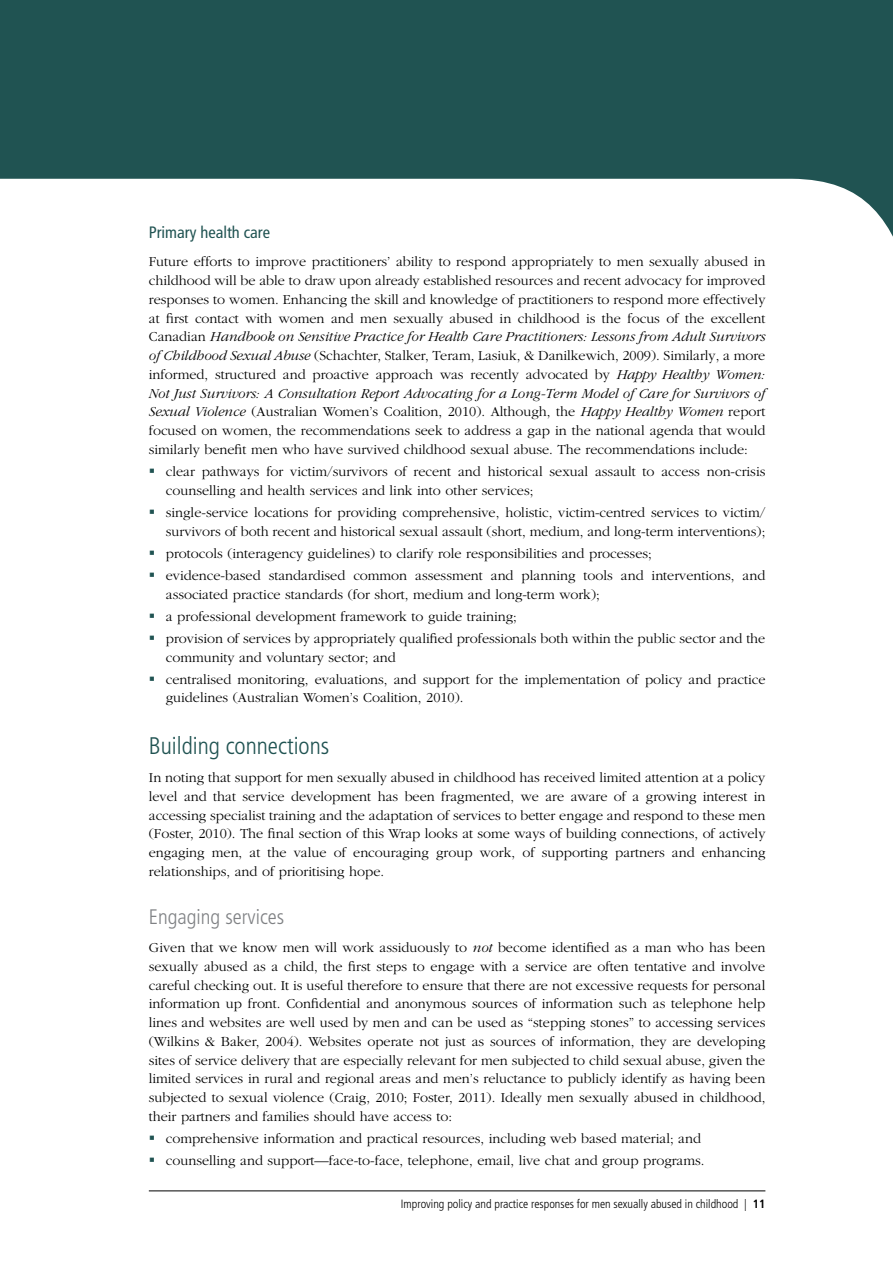
<style>
.page{position:relative;width:893px;height:1263px;background:#fff}
.page>*{position:absolute;margin:0;border:0;box-sizing:border-box;transform-origin:0 0}
.Heading_1{font:300 condensed 24px "Frutiger LT";color:#205352}
.Heading_2{font:300 condensed 21px "Frutiger LT";color:#808285}
.Heading_3{font:condensed 16.5px "Frutiger LT";color:#205352}
.Body_text{font:300 14.25px/18.8px "Garamond";color:#000}
.t1{font:300 condensed 12px "Frutiger LT";color:#000}
.s1{font-style:italic}
.s2{color:#205352}
.s3{font-weight:700}
</style>
<div class="page">
<hr style="left:149px;top:1190px;width:616px;height:1px;background:#000">
<svg style="left:0;top:0;width:893px;height:237px;fill:#205352"></svg>
<h4 class="Heading_3" style="left:149px;top:222px;width:123px">Primary health care</h4>
<p class="Body_text" style="left:149px;top:253px;width:618px;text-align:justify">Future efforts to improve practitioners’ ability to respond appropriately to men sexually abused in childhood will be able to draw upon already established resources and recent advocacy for improved responses to women. Enhancing the skill and knowledge of practitioners to respond more effectively at first contact with women and men sexually abused in childhood is the focus of the excellent Canadian <span class="s1">Handbook on Sensitive Practice for Health Care Practitioners: Lessons from Adult Survivors of Childhood Sexual Abuse</span> (Schachter, Stalker, Teram, Lasiuk, &amp; Danilkewich, 2009). Similarly, a more informed, structured and proactive approach was recently advocated by <span class="s1">Happy Healthy Women:<br>Not Just Survivors: A Consultation Report Advocating for a Long-Term Model of Care for Survivors of Sexual Violence</span> (Australian Women’s Coalition, 2010). Although, the <span class="s1">Happy Healthy Women</span> report focused on women, the recommendations seek to address a gap in the national agenda that would similarly benefit men who have survived childhood sexual abuse. The recommendations include:</p>
<p class="Body_text" style="left:166px;top:462px;width:601px;text-indent:-17px"><span class="s2">▪</span> clear pathways for victim/survivors of recent and historical sexual assault to access non-crisis counselling and health services and link into other services;</p>
<p class="Body_text" style="left:149px;top:503px;width:618px;text-align:right"><span class="s2">▪</span> single-service locations for providing comprehensive, holistic, victim-centred services to victim/ survivors of both recent and historical sexual assault (short, medium, and long-term interventions);</p>
<p class="Body_text" style="left:149px;top:544px;width:505px"><span class="s2">▪</span> protocols (interagency guidelines) to clarify role responsibilities and processes;</p>
<p class="Body_text" style="left:166px;top:566px;width:601px;text-indent:-17px"><span class="s2">▪</span> evidence-based standardised common assessment and planning tools and interventions, and associated practice standards (for short, medium and long-term work);</p>
<p class="Body_text" style="left:149px;top:607px;width:370px"><span class="s2">▪</span> a professional development framework to guide training;</p>
<p class="Body_text" style="left:166px;top:629px;width:601px;text-indent:-17px"><span class="s2">▪</span> provision of services by appropriately qualified professionals both within the public sector and the community and voluntary sector; and</p>
<p class="Body_text" style="left:166px;top:670px;width:601px;text-indent:-17px"><span class="s2">▪</span> centralised monitoring, evaluations, and support for the implementation of policy and practice guidelines (Australian Women’s Coalition, 2010).</p>
<h2 class="Heading_1" style="left:149px;top:732px;width:182px">Building connections</h2>
<p class="Body_text" style="left:149px;top:769px;width:618px;text-align:justify">In noting that support for men sexually abused in childhood has received limited attention at a policy level and that service development has been fragmented, we are aware of a growing interest in accessing specialist training and the adaptation of services to better engage and respond to these men (Foster, 2010). The final section of this Wrap looks at some ways of building connections, of actively engaging men, at the value of encouraging group work, of supporting partners and enhancing relationships, and of prioritising hope.</p>
<h3 class="Heading_2" style="left:149px;top:904px;width:137px">Engaging services</h3>
<p class="Body_text" style="left:149px;top:938px;width:618px;text-align:justify">Given that we know men will work assiduously to <span class="s1">not</span> become identified as a man who has been sexually abused as a child, the first steps to engage with a service are often tentative and involve careful checking out. It is useful therefore to ensure that there are not excessive requests for personal information up front. Confidential and anonymous sources of information such as telephone help lines and websites are well used by men and can be used as “stepping stones” to accessing services (Wilkins &amp; Baker, 2004). Websites operate not just as sources of information, they are developing sites of service delivery that are especially relevant for men subjected to child sexual abuse, given the limited services in rural and regional areas and men’s reluctance to publicly identify as having been subjected to sexual violence (Craig, 2010; Foster, 2011). Ideally men sexually abused in childhood, their partners and families should have access to:</p>
<p class="Body_text" style="left:149px;top:1129px;width:554px"><span class="s2">▪</span> comprehensive information and practical resources, including web based material; and</p>
<p class="Body_text" style="left:149px;top:1151px;width:557px"><span class="s2">▪</span> counselling and support—face-to-face, telephone, email, live chat and group programs.</p>
<p class="t1" style="left:401px;top:1197px;width:366px">Improving policy and practice responses for men sexually abused in childhood | <span class="s3">11</span></p>
</div>
